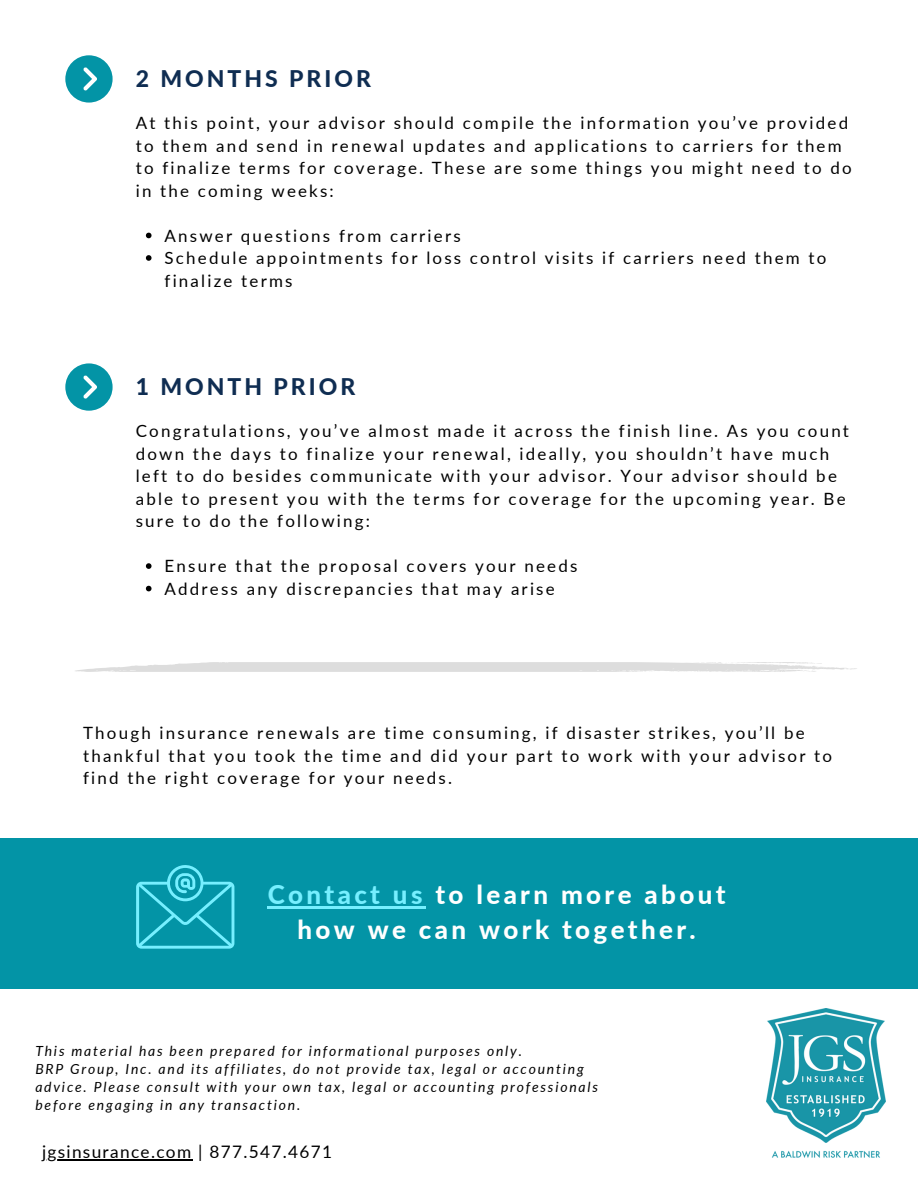
<style>
.page{position:relative;width:918px;height:1188px;background:#fff}
.page>*{position:absolute;margin:0;border:0;box-sizing:border-box;transform-origin:0 0}
.t1{font:800 25.95px/34.8px "Lato";letter-spacing:.13em;color:#fff;text-align:center}
.t2{font:800 22.95px "Lato";letter-spacing:.13em;color:#0f2d52}
.t3{font:17.25px "Lato";letter-spacing:.075em;color:#000}
.t4{font:16.95px/22.5px "Lato";letter-spacing:.13em;color:#000}
.t5{font:italic 13.95px/18px "Lato";letter-spacing:.13em;color:#000}
.s1{color:#76efff}
</style>
<div class="page">
<svg style="left:65px;top:55px;width:48px;height:48px"></svg>
<svg style="left:65px;top:363px;width:48px;height:48px"></svg>
<svg style="left:75px;top:662px;width:782px;height:10px"></svg>
<div style="left:0;top:838px;width:918px;height:151px;background:#0394a6"></div>
<svg style="left:136px;top:865px;width:98px;height:84px"></svg>
<img style="left:767px;top:1009px;width:118px;height:148px">
<svg style="left:146px;top:233px;width:6px;height:5px"></svg>
<svg style="left:146px;top:255px;width:6px;height:6px"></svg>
<svg style="left:146px;top:563px;width:6px;height:6px"></svg>
<svg style="left:146px;top:586px;width:6px;height:5px"></svg>
<hr style="left:268px;top:906px;width:158px;height:2px;background:#76efff">
<hr style="left:42px;top:1159px;width:151px;height:2px;background:#000">
<h2 class="t2" style="left:136px;top:65px;width:237px">2 MONTHS PRIOR</h2>
<p class="t4" style="left:136px;top:111px;width:717px">At this point, your advisor should compile the information you’ve provided to them and send in renewal updates and applications to carriers for them to finalize terms for coverage. These are some things you might need to do in the coming weeks:</p>
<p class="t4" style="left:165px;top:224px;width:663px">Answer questions from carriers<br>Schedule appointments for loss control visits if carriers need them to finalize terms</p>
<h2 class="t2" style="left:136px;top:373px;width:221px">1 MONTH PRIOR</h2>
<p class="t4" style="left:136px;top:419px;width:715px">Congratulations, you’ve almost made it across the finish line. As you count down the days to finalize your renewal, ideally, you shouldn’t have much left to do besides communicate with your advisor. Your advisor should be able to present you with the terms for coverage for the upcoming year. Be sure to do the following:</p>
<p class="t4" style="left:165px;top:554px;width:414px">Ensure that the proposal covers your needs<br>Address any discrepancies that may arise</p>
<p class="t4" style="left:83px;top:721px;width:751px">Though insurance renewals are time consuming, if disaster strikes, you’ll be thankful that you took the time and did your part to work with your advisor to find the right coverage for your needs.</p>
<h1 class="t1" style="left:268px;top:876px;width:459px"><span class="s1">Contact us</span> to learn more about how we can work together.</h1>
<p class="t5" style="left:35px;top:1042px;width:564px">This material has been prepared for informational purposes only.<br>BRP Group, Inc. and its affiliates, do not provide tax, legal or accounting advice. Please consult with your own tax, legal or accounting professionals before engaging in any transaction.</p>
<p class="t3" style="left:42px;top:1141px;width:292px">jgsinsurance.com | 877.547.4671</p>
</div>
